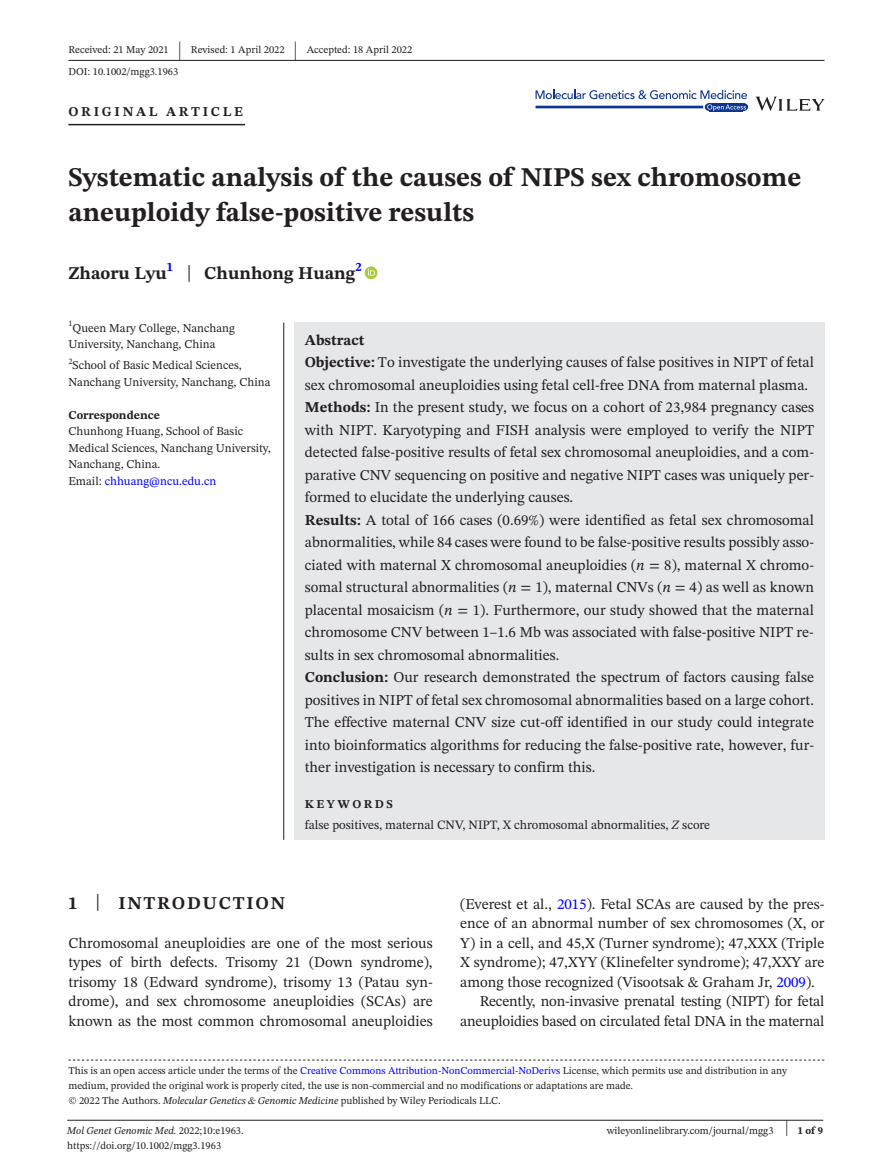
<style>
.page{position:relative;width:893px;height:1174px;background:#fff}
.page>*{position:absolute;margin:0;border:0;box-sizing:border-box;transform-origin:0 0}
.t1{font:700 27px/34.5px "STIX Two Text";color:#231f20}
.t2{font:25.65px "STIX Two Text";color:#231f20;scale:.49 1}
.t3{font:700 18px "STIX Two Text";color:#231f20}
.t4{font:700 18px "STIX Two Text";letter-spacing:.1em;color:#231f20}
.t5{font:15px/22.5px "STIX Two Text";color:#231f20;text-align:justify}
.t6{font:700 13.5px "STIX Two Text";letter-spacing:.2em;color:#231f20}
.t7{font:12.75px "STIX Two Text";color:#231f20}
.t8{font:12px/16.5px "STIX Two Text";color:#231f20}
.t9{font:700 12px "STIX Two Text";color:#231f20}
.t10{font:700 12px "STIX Two Text";letter-spacing:.2em;color:#231f20}
.t11{font:10.5px/15px "STIX Two Text";color:#231f20}
.t12{font:italic 10.5px "STIX Two Text";color:#231f20}
.t13{font:700 10.5px "STIX Two Text";color:#231f20}
.s1{font-weight:400;font-size:23.4px}
.s2{color:#00f}
.s3{font-weight:700}
.s4{font-style:italic}
.s5{font-weight:400;font-size:23.7px}
.s6{font-style:normal}
.s7{font-weight:400;font-size:22.2px}
</style>
<div class="page">
<hr style="left:67px;top:1119px;width:756px;height:1px;background:#231f20">
<svg style="left:756px;top:97px;width:68px;height:14px"></svg>
<svg style="left:536px;top:90px;width:211px;height:21px"></svg>
<hr style="left:68px;top:60px;width:756px;height:1px;background:#231f20">
<hr style="left:68px;top:124px;width:177px;height:1px;background:#231f20">
<div style="left:365px;top:266px;width:12px;height:13px;background:#a5cd39;border-radius:50%"></div>
<svg style="left:368px;top:269px;width:7px;height:7px"></svg>
<svg style="left:68px;top:1059px;width:756px;height:1px"></svg>
<div style="left:294px;top:323px;width:530px;height:517px;background:#e6e7e9"></div>
<hr style="left:283px;top:323px;width:1px;height:517px;background:#231f20">
<p class="t11" style="left:68px;top:42px;width:102px">Received: 21 May 2021</p>
<h2 class="t2" style="left:178px;top:32px;width:8px">|</h2>
<p class="t11" style="left:191px;top:42px;width:95px">Revised: 1 April 2022</p>
<h2 class="t2" style="left:294px;top:32px;width:8px">|</h2>
<p class="t11" style="left:307px;top:42px;width:107px">Accepted: 18 April 2022</p>
<p class="t11" style="left:68px;top:64px;width:111px">DOI: 10.1002/mgg3.1963</p>
<p class="t6" style="left:68px;top:101px;width:176px">ORIGINAL ARTICLE</p>
<h1 class="t1" style="left:68px;top:161px;width:734px">Systematic analysis of the causes of NIPS sex chromosome aneuploidy false-positive results</h1>
<p class="t3" style="left:68px;top:260px;width:295px">Zhaoru Lyu<sup>1</sup> <span class="s1">|</span> Chunhong Huang<sup>2</sup></p>
<p class="t8" style="left:68px;top:319px;width:168px"><sup>1</sup>Queen Mary College, Nanchang<br>University, Nanchang, China</p>
<p class="t8" style="left:68px;top:357px;width:203px"><sup>2</sup>School of Basic Medical Sciences,<br>Nanchang University, Nanchang, China</p>
<p class="t9" style="left:68px;top:406px;width:93px">Correspondence</p>
<p class="t8" style="left:68px;top:423px;width:204px">Chunhong Huang, School of Basic<br>Medical Sciences, Nanchang University,<br>Nanchang, China.<br>Email: <span class="s2">chhuang@ncu.edu.cn</span></p>
<p class="t5" style="left:305px;top:328px;width:511px;text-align:left"><span class="s3">Abstract<br>Objective:</span> To investigate the underlying causes of false positives in NIPT of fetal sex chromosomal aneuploidies using fetal cell-free DNA from maternal plasma.<br><span class="s3">Methods:</span> In the present study, we focus on a cohort of 23,984 pregnancy cases with NIPT. Karyotyping and FISH analysis were employed to verify the NIPT detected false-positive results of fetal sex chromosomal aneuploidies, and a com&shy;parative CNV sequencing on positive and negative NIPT cases was uniquely per&shy;formed to elucidate the underlying causes.<br><span class="s3">Results:</span> A total of 166 cases (0.69%) were identified as fetal sex chromosomal abnormalities, while 84 cases were found to be false-positive results possibly asso&shy;ciated with maternal X chromosomal aneuploidies (<span class="s4">n</span> = 8), maternal X chromo&shy;somal structural abnormalities (<span class="s4">n</span> = 1), maternal CNVs (<span class="s4">n</span> = 4) as well as known placental mosaicism (<span class="s4">n</span> = 1). Furthermore, our study showed that the maternal chromosome CNV between 1–1.6 Mb was associated with false-positive NIPT re&shy;sults in sex chromosomal abnormalities.<br><span class="s3">Conclusion:</span> Our research demonstrated the spectrum of factors causing false positives in NIPT of fetal sex chromosomal abnormalities based on a large cohort.<br>The effective maternal CNV size cut-off identified in our study could integrate into bioinformatics algorithms for reducing the false-positive rate, however, fur&shy;ther investigation is necessary to confirm this.</p>
<p class="t10" style="left:305px;top:795px;width:90px">KEYWORDS</p>
<p class="t7" style="left:305px;top:816px;width:407px">false positives, maternal CNV, NIPT, X chromosomal abnormalities, <span class="s4">Z</span> score</p>
<p class="t4" style="left:68px;top:890px;width:218px">1 <span class="s5">|</span> INTRODUCTION</p>
<p class="t5" style="left:68px;top:933px;width:366px;line-height:19.5px">Chromosomal aneuploidies are one of the most serious types of birth defects. Trisomy 21 (Down syndrome), trisomy 18 (Edward syndrome), trisomy 13 (Patau syn&shy;drome), and sex chromosome aneuploidies (SCAs) are known as the most common chromosomal aneuploidies</p>
<p class="t5" style="left:460px;top:892px;width:366px">(Everest et al., <span class="s2">2015</span>). Fetal SCAs are caused by the pres-</p>
<p class="t5" style="left:460px;top:912px;width:366px">ence of an abnormal number of sex chromosomes (X, or</p>
<p class="t5" style="left:460px;top:931px;width:366px">Y) in a cell, and 45,X (Turner syndrome); 47,XXX (Triple</p>
<p class="t5" style="left:460px;top:951px;width:366px">X syndrome); 47,XYY (Klinefelter syndrome); 47,XXY are</p>
<p class="t5" style="left:460px;top:970px;width:356px">among those recognized (Visootsak &amp; Graham Jr, <span class="s2">2009</span>).</p>
<p class="t5" style="left:480px;top:990px;width:346px">Recently, non-invasive prenatal testing (NIPT) for fetal</p>
<p class="t5" style="left:460px;top:1009px;width:366px">aneuploidies based on circulated fetal DNA in the maternal</p>
<p class="t11" style="left:68px;top:1063px;width:720px">This is an open access article under the terms of the <span class="s2">Creative Commons Attribution-NonCommercial-NoDerivs</span> License, which permits use and distribution in any medium, provided the original work is properly cited, the use is non-commercial and no modifications or adaptations are made.<br>© 2022 The Authors. <span class="s4">Molecular Genetics &amp; Genomic Medicine</span> published by Wiley Periodicals LLC.</p>
<p class="t12" style="left:67px;top:1123px;width:178px">Mol Genet Genomic Med. <span class="s6">2022;10:e1963.</span></p>
<p class="t13" style="left:785px;top:1123px;width:39px"><span class="s7">|</span> 1 of 9</p>
<p class="t11" style="left:67px;top:1138px;width:156px">https://doi.org/10.1002/mgg3.1963</p>
<p class="t11" style="left:607px;top:1123px;width:168px">wileyonlinelibrary.com/journal/mgg3</p>
</div>
